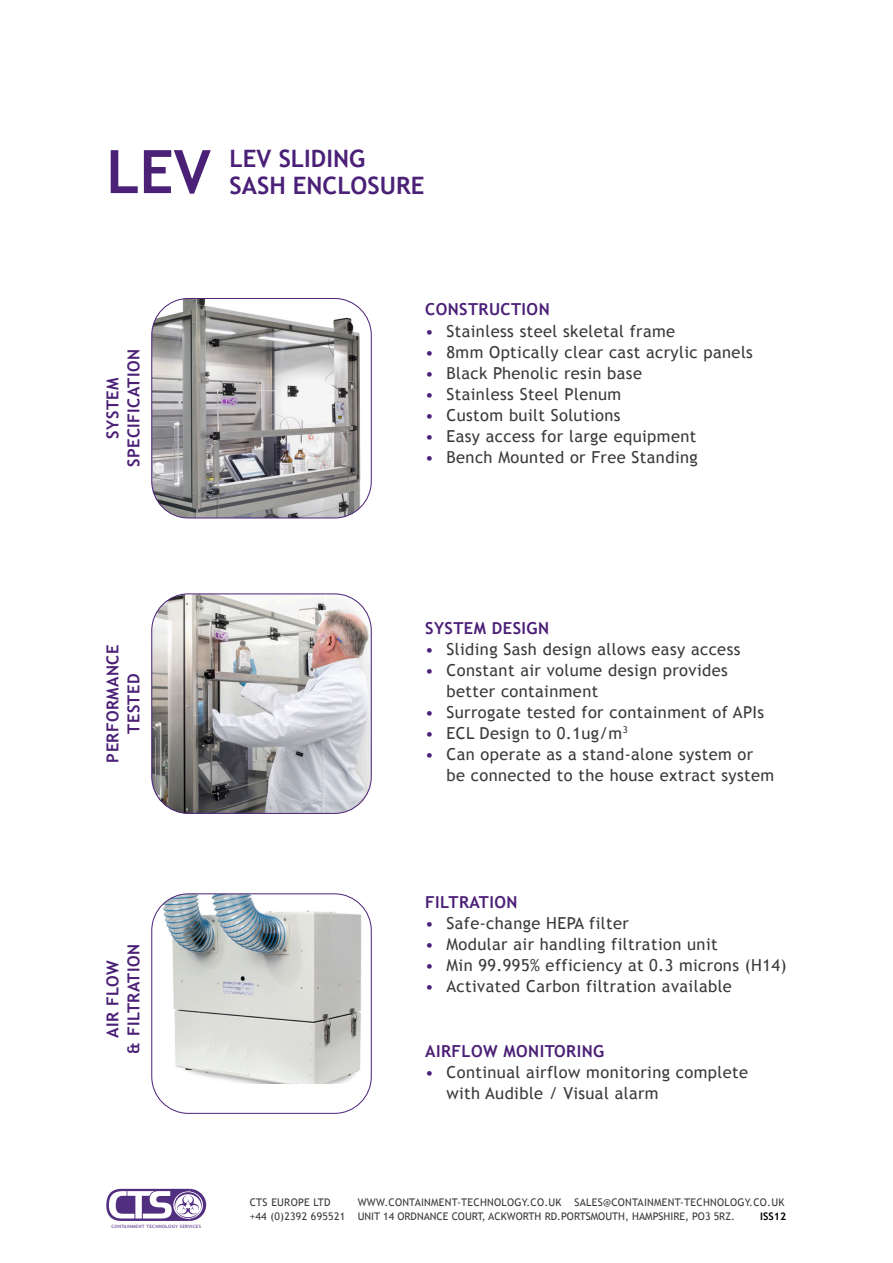
<style>
.page{position:relative;width:893px;height:1263px;background:#fff}
.page>*{position:absolute;margin:0;border:0;box-sizing:border-box;transform-origin:0 0}
.CTS_-_Big_Index{font:700 60px "Trebuchet MS";color:#4b2077}
.CTS_-_Index{font:700 24px/27px "Trebuchet MS";color:#4b2077}
.t1{font:16.5px/21px "Trebuchet MS";letter-spacing:.025em;color:#3a3a3a}
.CTS-MainTitle{font:700 16.5px "Trebuchet MS";letter-spacing:.025em;color:#4b2077}
.CTS-Titles{font:700 16.5px "Trebuchet MS";letter-spacing:.025em;color:#4b2077}
.CTS-Footer{font:10.5px "Trebuchet MS";letter-spacing:.025em;color:#3a3a3a}
.CTS-Footer-2{font:10.5px "Trebuchet MS";color:#3a3a3a}
.CTS-Footer-3{font:700 10.5px "Trebuchet MS";color:#000}
.t2{font:4.5px "Trebuchet MS";letter-spacing:.05em;color:#522e81;scale:1.08 1}
.s1{color:#4b2077}
</style>
<div class="page">
<img style="left:152px;top:298px;width:219px;height:220px">
<div style="left:152px;top:298px;width:219px;height:220px;border:1px solid #4b2077;border-radius:37px"></div>
<img style="left:152px;top:594px;width:219px;height:219px">
<div style="left:152px;top:594px;width:219px;height:219px;border:1px solid #4b2077;border-radius:37px"></div>
<img style="left:152px;top:894px;width:219px;height:190px">
<div style="left:152px;top:894px;width:219px;height:219px;border:1px solid #4b2077;border-radius:37px"></div>
<svg style="left:106px;top:1189px;width:100px;height:32px"></svg>
<p class="CTS_-_Big_Index" style="left:106px;top:134px;width:106px">LEV</p>
<p class="CTS_-_Index" style="left:230px;top:144px;width:196px">LEV SLIDING<br>SASH ENCLOSURE</p>
<p class="CTS-MainTitle" style="left:102px;top:439px;width:62px;rotate:-90deg">SYSTEM</p>
<p class="CTS-MainTitle" style="left:123px;top:467px;width:119px;rotate:-90deg">SPECIFICATION</p>
<p class="CTS-Titles" style="left:425px;top:299px;width:126px">CONSTRUCTION</p>
<p class="t1" style="left:425px;top:320px;width:252px"><span class="s1">•</span> Stainless steel skeletal frame</p>
<p class="t1" style="left:425px;top:341px;width:329px"><span class="s1">•</span> 8mm Optically clear cast acrylic panels</p>
<p class="t1" style="left:425px;top:362px;width:218px"><span class="s1">•</span> Black Phenolic resin base</p>
<p class="t1" style="left:425px;top:383px;width:198px"><span class="s1">•</span> Stainless Steel Plenum</p>
<p class="t1" style="left:425px;top:404px;width:197px"><span class="s1">•</span> Custom built Solutions</p>
<p class="t1" style="left:425px;top:425px;width:273px"><span class="s1">•</span> Easy access for large equipment</p>
<p class="t1" style="left:425px;top:446px;width:274px"><span class="s1">•</span> Bench Mounted or Free Standing</p>
<p class="CTS-MainTitle" style="left:102px;top:762px;width:119px;rotate:-90deg">PERFORMANCE</p>
<p class="CTS-MainTitle" style="left:123px;top:734px;width:62px;rotate:-90deg">TESTED</p>
<p class="CTS-MainTitle" style="left:102px;top:1038px;width:79px;rotate:-90deg">AIR FLOW</p>
<p class="CTS-MainTitle" style="left:123px;top:1054px;width:111px;rotate:-90deg">&amp; FILTRATION</p>
<p class="t2" style="left:111px;top:1224px;width:84px">CONTAINMENT TECHNOLOGY SERVICES</p>
<p class="CTS-Titles" style="left:425px;top:617px;width:125px">SYSTEM DESIGN</p>
<p class="t1" style="left:425px;top:638px;width:317px"><span class="s1">•</span> Sliding Sash design allows easy access</p>
<p class="t1" style="left:446px;top:659px;width:283px;text-indent:-21px"><span class="s1">•</span> Constant air volume design provides better containment</p>
<p class="t1" style="left:425px;top:701px;width:341px"><span class="s1">•</span> Surrogate tested for containment of APIs</p>
<p class="t1" style="left:425px;top:722px;width:204px"><span class="s1">•</span> ECL Design to 0.1ug/m<sup>3</sup></p>
<p class="t1" style="left:446px;top:743px;width:329px;text-indent:-21px"><span class="s1">•</span> Can operate as a stand-alone system or be connected to the house extract system</p>
<p class="CTS-Titles" style="left:425px;top:892px;width:94px">FILTRATION</p>
<p class="t1" style="left:425px;top:913px;width:205px"><span class="s1">•</span> Safe-change HEPA filter</p>
<p class="t1" style="left:425px;top:934px;width:294px"><span class="s1">•</span> Modular air handling filtration unit</p>
<p class="t1" style="left:425px;top:955px;width:363px"><span class="s1">•</span> Min 99.995% efficiency at 0.3 microns (H14)</p>
<p class="t1" style="left:425px;top:976px;width:308px"><span class="s1">•</span> Activated Carbon filtration available</p>
<p class="CTS-Titles" style="left:425px;top:1040px;width:180px">AIRFLOW MONITORING</p>
<p class="t1" style="left:446px;top:1061px;width:303px;text-indent:-21px"><span class="s1">•</span> Continual airflow monitoring complete with Audible / Visual alarm</p>
<p class="CTS-Footer" style="left:250px;top:1196px;width:83px">CTS EUROPE LTD</p>
<p class="CTS-Footer" style="left:358px;top:1196px;width:428px">WWW.CONTAINMENT-TECHNOLOGY.CO.UK SALES@CONTAINMENT-TECHNOLOGY.CO.UK</p>
<p class="CTS-Footer-2" style="left:250px;top:1210px;width:487px">+44 (0)2392 695521 UNIT 14 ORDNANCE COURT, ACKWORTH RD.PORTSMOUTH, HAMPSHIRE, PO3 5RZ.</p>
<p class="CTS-Footer-3" style="left:760px;top:1209px;width:27px">ISS12</p>
</div>
